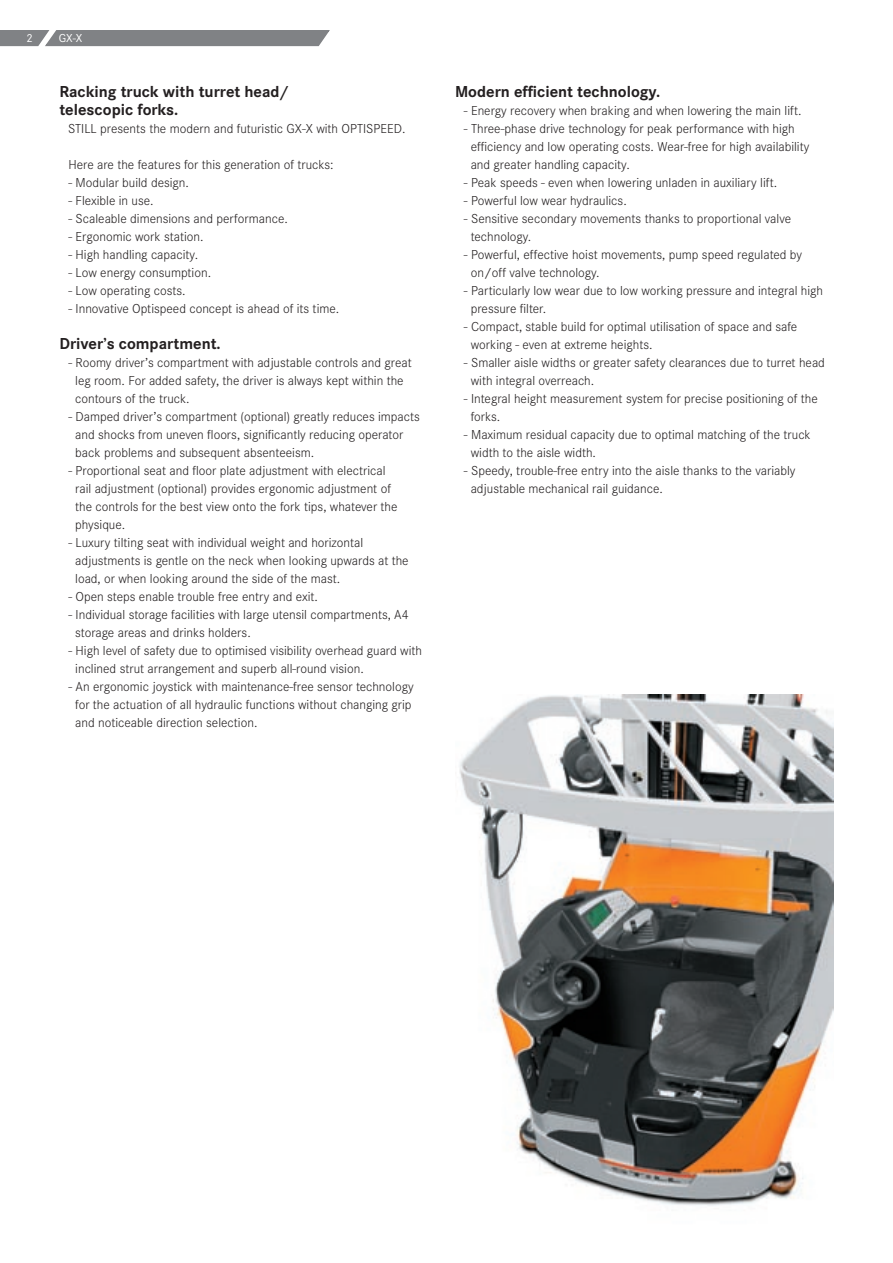
<style>
.page{position:relative;width:893px;height:1263px;background:#fff}
.page>*{position:absolute;margin:0;border:0;box-sizing:border-box;transform-origin:0 0}
.copytdhead{font:700 16.5px "Corporate S";color:#231f20}
.copytdeinrueck{font:300 13.5px/18px "Corporate S";color:#231f20}
.copytd{font:300 13.5px "Corporate S";color:#231f20}
.rubrikneg{font:12px "Corporate S";color:#fff}
.paginaneg{font:12px "Corporate S";color:#fff}
</style>
<div class="page">
<svg style="left:0;top:30px;width:330px;height:17px;background:#8a8c8f"></svg>
<img style="left:459px;top:695px;width:374px;height:511px">
<p class="paginaneg" style="left:26px;top:31px;width:8px">2</p>
<p class="rubrikneg" style="left:59px;top:31px;width:25px">GX-X</p>
<p class="copytdhead" style="left:60px;top:82px;width:231px">Racking truck with turret head/</p>
<p class="copytdhead" style="left:60px;top:100px;width:120px">telescopic forks.</p>
<p class="copytd" style="left:68px;top:120px;width:339px">STILL presents the modern and futuristic GX-X with OPTISPEED.</p>
<p class="copytdeinrueck" style="left:68px;top:155px;width:267px">Here are the features for this generation of trucks:</p>
<p class="copytdeinrueck" style="left:68px;top:173px;width:122px">- Modular build design.</p>
<p class="copytdeinrueck" style="left:68px;top:191px;width:87px">- Flexible in use.</p>
<p class="copytdeinrueck" style="left:68px;top:209px;width:221px">- Scaleable dimensions and performance.</p>
<p class="copytdeinrueck" style="left:68px;top:227px;width:137px">- Ergonomic work station.</p>
<p class="copytdeinrueck" style="left:68px;top:245px;width:131px">- High handling capacity.</p>
<p class="copytdeinrueck" style="left:68px;top:263px;width:144px">- Low energy consumption.</p>
<p class="copytdeinrueck" style="left:68px;top:281px;width:119px">- Low operating costs.</p>
<p class="copytdeinrueck" style="left:68px;top:299px;width:272px">- Innovative Optispeed concept is ahead of its time.</p>
<p class="copytdhead" style="left:60px;top:334px;width:163px">Driver’s compartment.</p>
<p class="copytdeinrueck" style="left:75px;top:353px;width:338px;text-indent:-7px">- Roomy driver’s compartment with adjustable controls and great leg room. For added safety, the driver is always kept within the contours of the truck.</p>
<p class="copytdeinrueck" style="left:75px;top:407px;width:346px;text-indent:-7px">- Damped driver’s compartment (optional) greatly reduces impacts and shocks from uneven floors, significantly reducing operator back problems and subsequent absenteeism.</p>
<p class="copytdeinrueck" style="left:75px;top:461px;width:324px;text-indent:-7px">- Proportional seat and floor plate adjustment with electrical rail adjustment (optional) provides ergonomic adjustment of the controls for the best view onto the fork tips, whatever the physique.</p>
<p class="copytdeinrueck" style="left:75px;top:533px;width:335px;text-indent:-7px">- Luxury tilting seat with individual weight and horizontal adjustments is gentle on the neck when looking upwards at the load, or when looking around the side of the mast.</p>
<p class="copytdeinrueck" style="left:68px;top:587px;width:251px">- Open steps enable trouble free entry and exit.</p>
<p class="copytdeinrueck" style="left:75px;top:605px;width:335px;text-indent:-7px">- Individual storage facilities with large utensil compartments, A4 storage areas and drinks holders.</p>
<p class="copytdeinrueck" style="left:75px;top:641px;width:348px;text-indent:-7px">- High level of safety due to optimised visibility overhead guard with inclined strut arrangement and superb all-round vision.</p>
<p class="copytdeinrueck" style="left:75px;top:677px;width:340px;text-indent:-7px">- An ergonomic joystick with maintenance-free sensor technology for the actuation of all hydraulic functions without changing grip and noticeable direction selection.</p>
<p class="copytdhead" style="left:455px;top:82px;width:207px">Modern efficient technology.</p>
<p class="copytdeinrueck" style="left:464px;top:101px;width:339px">- Energy recovery when braking and when lowering the main lift.</p>
<p class="copytdeinrueck" style="left:471px;top:119px;width:340px;text-indent:-7px">- Three-phase drive technology for peak performance with high efficiency and low operating costs. Wear-free for high availability and greater handling capacity.</p>
<p class="copytdeinrueck" style="left:464px;top:173px;width:315px">- Peak speeds - even when lowering unladen in auxiliary lift.</p>
<p class="copytdeinrueck" style="left:464px;top:191px;width:164px">- Powerful low wear hydraulics.</p>
<p class="copytdeinrueck" style="left:471px;top:209px;width:322px;text-indent:-7px">- Sensitive secondary movements thanks to proportional valve technology.</p>
<p class="copytdeinrueck" style="left:471px;top:245px;width:333px;text-indent:-7px">- Powerful, effective hoist movements, pump speed regulated by on/off valve technology.</p>
<p class="copytdeinrueck" style="left:471px;top:281px;width:354px;text-indent:-7px">- Particularly low wear due to low working pressure and integral high pressure filter.</p>
<p class="copytdeinrueck" style="left:471px;top:317px;width:328px;text-indent:-7px">- Compact, stable build for optimal utilisation of space and safe working - even at extreme heights.</p>
<p class="copytdeinrueck" style="left:471px;top:353px;width:356px;text-indent:-7px">- Smaller aisle widths or greater safety clearances due to turret head with integral overreach.</p>
<p class="copytdeinrueck" style="left:471px;top:389px;width:349px;text-indent:-7px">- Integral height measurement system for precise positioning of the forks.</p>
<p class="copytdeinrueck" style="left:471px;top:425px;width:342px;text-indent:-7px">- Maximum residual capacity due to optimal matching of the truck width to the aisle width.</p>
<p class="copytdeinrueck" style="left:471px;top:461px;width:326px;text-indent:-7px">- Speedy, trouble-free entry into the aisle thanks to the variably adjustable mechanical rail guidance.</p>
</div>
